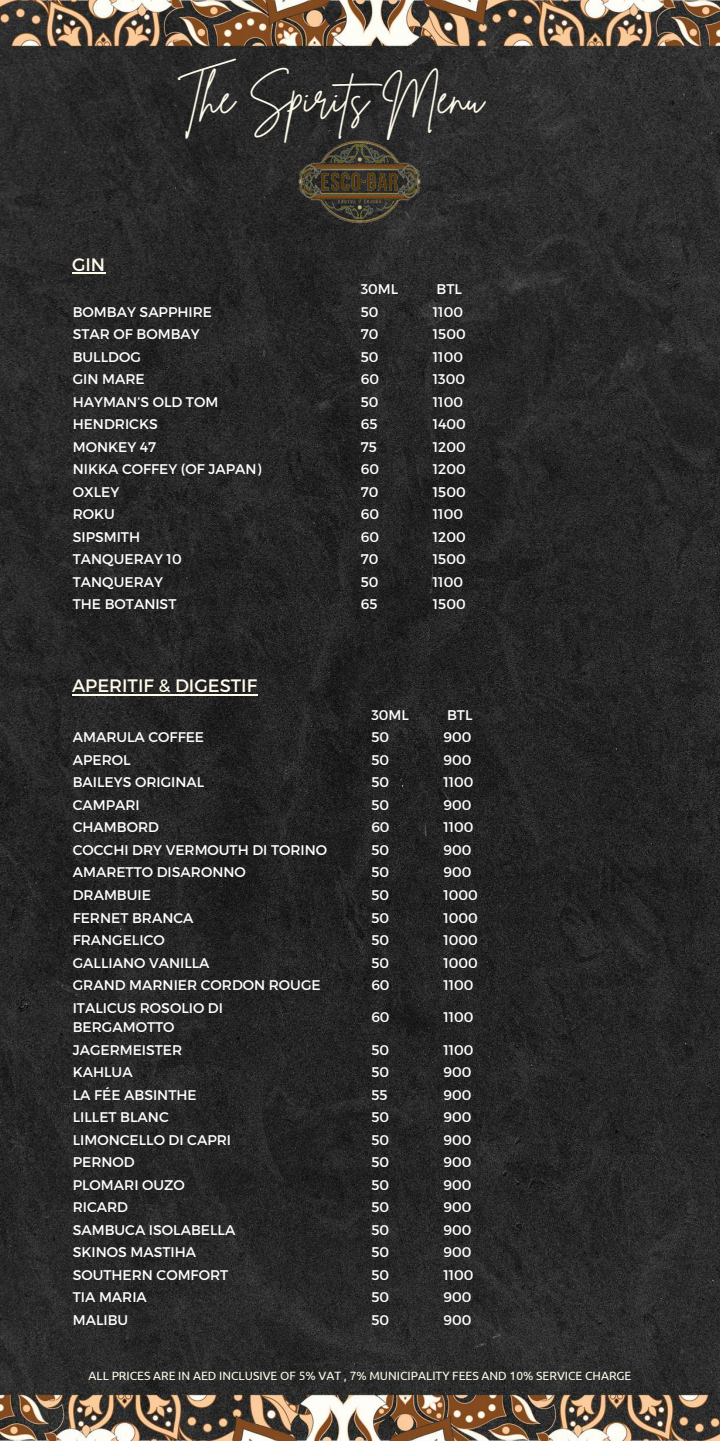
<style>
.page{position:relative;width:720px;height:1441px;background:#fff}
.page>*{position:absolute;margin:0;border:0;box-sizing:border-box;transform-origin:0 0}
.t1{font:44.8px "Brittany Signature";color:#fffbea}
.t2{font:18px "Montserrat";color:#fffbea}
.t3{font:14px/19.5px "Montserrat";color:#fff}
.t4{font:12px "Ubuntu";color:#fffbea}
</style>
<div class="page">
<img style="left:0;top:0;width:720px;height:1440px">
<img style="left:288px;top:125px;width:144px;height:112px">
<hr style="left:72px;top:693px;width:185px;height:2px;background:#fffbea">
<hr style="left:72px;top:272px;width:33px;height:2px;background:#fffbea">
<p class="t2" style="left:72px;top:253px;width:35px">GIN</p>
<h1 class="t1" style="left:178px;top:68px;width:307px">The Spirits Menu</h1>
<p class="t3" style="left:361px;top:278px;width:39px">30ML</p>
<p class="t3" style="left:436px;top:278px;width:27px">BTL</p>
<p class="t3" style="left:73px;top:301px;width:141px">BOMBAY SAPPHIRE</p>
<p class="t3" style="left:361px;top:301px;width:19px">50</p>
<p class="t3" style="left:433px;top:301px;width:32px">1100</p>
<p class="t3" style="left:73px;top:323px;width:129px">STAR OF BOMBAY</p>
<p class="t3" style="left:361px;top:323px;width:19px">70</p>
<p class="t3" style="left:433px;top:323px;width:34px">1500</p>
<p class="t3" style="left:73px;top:346px;width:70px">BULLDOG</p>
<p class="t3" style="left:361px;top:346px;width:19px">50</p>
<p class="t3" style="left:433px;top:346px;width:32px">1100</p>
<p class="t3" style="left:73px;top:368px;width:73px">GIN MARE</p>
<p class="t3" style="left:361px;top:368px;width:20px">60</p>
<p class="t3" style="left:433px;top:368px;width:34px">1300</p>
<p class="t3" style="left:73px;top:391px;width:147px">HAYMAN’S OLD TOM</p>
<p class="t3" style="left:361px;top:391px;width:19px">50</p>
<p class="t3" style="left:433px;top:391px;width:32px">1100</p>
<p class="t3" style="left:73px;top:413px;width:87px">HENDRICKS</p>
<p class="t3" style="left:361px;top:413px;width:18px">65</p>
<p class="t3" style="left:433px;top:413px;width:35px">1400</p>
<p class="t3" style="left:73px;top:436px;width:85px">MONKEY 47</p>
<p class="t3" style="left:361px;top:436px;width:18px">75</p>
<p class="t3" style="left:433px;top:436px;width:34px">1200</p>
<p class="t3" style="left:73px;top:458px;width:190px">NIKKA COFFEY (OF JAPAN)</p>
<p class="t3" style="left:361px;top:458px;width:20px">60</p>
<p class="t3" style="left:433px;top:458px;width:34px">1200</p>
<p class="t3" style="left:73px;top:481px;width:48px">OXLEY</p>
<p class="t3" style="left:361px;top:481px;width:19px">70</p>
<p class="t3" style="left:433px;top:481px;width:34px">1500</p>
<p class="t3" style="left:73px;top:503px;width:44px">ROKU</p>
<p class="t3" style="left:361px;top:503px;width:20px">60</p>
<p class="t3" style="left:433px;top:503px;width:32px">1100</p>
<p class="t3" style="left:73px;top:526px;width:69px">SIPSMITH</p>
<p class="t3" style="left:361px;top:526px;width:20px">60</p>
<p class="t3" style="left:433px;top:526px;width:34px">1200</p>
<p class="t3" style="left:73px;top:548px;width:110px">TANQUERAY 10</p>
<p class="t3" style="left:361px;top:548px;width:19px">70</p>
<p class="t3" style="left:433px;top:548px;width:34px">1500</p>
<p class="t3" style="left:73px;top:571px;width:92px">TANQUERAY</p>
<p class="t3" style="left:361px;top:571px;width:19px">50</p>
<p class="t3" style="left:433px;top:571px;width:32px">1100</p>
<p class="t3" style="left:73px;top:593px;width:105px">THE BOTANIST</p>
<p class="t3" style="left:361px;top:593px;width:18px">65</p>
<p class="t3" style="left:433px;top:593px;width:34px">1500</p>
<p class="t2" style="left:72px;top:674px;width:187px">APERITIF &amp; DIGESTIF</p>
<p class="t3" style="left:371px;top:704px;width:39px">30ML</p>
<p class="t3" style="left:447px;top:704px;width:27px">BTL</p>
<p class="t3" style="left:73px;top:726px;width:133px">AMARULA COFFEE</p>
<p class="t3" style="left:371px;top:726px;width:19px">50</p>
<p class="t3" style="left:443px;top:726px;width:29px">900</p>
<p class="t3" style="left:73px;top:749px;width:59px">APEROL</p>
<p class="t3" style="left:371px;top:749px;width:19px">50</p>
<p class="t3" style="left:443px;top:749px;width:29px">900</p>
<p class="t3" style="left:73px;top:771px;width:133px">BAILEYS ORIGINAL</p>
<p class="t3" style="left:371px;top:771px;width:19px">50</p>
<p class="t3" style="left:443px;top:771px;width:32px">1100</p>
<p class="t3" style="left:73px;top:794px;width:69px">CAMPARI</p>
<p class="t3" style="left:371px;top:794px;width:19px">50</p>
<p class="t3" style="left:443px;top:794px;width:29px">900</p>
<p class="t3" style="left:73px;top:816px;width:88px">CHAMBORD</p>
<p class="t3" style="left:371px;top:816px;width:20px">60</p>
<p class="t3" style="left:443px;top:816px;width:32px">1100</p>
<p class="t3" style="left:73px;top:839px;width:256px">COCCHI DRY VERMOUTH DI TORINO</p>
<p class="t3" style="left:371px;top:839px;width:19px">50</p>
<p class="t3" style="left:443px;top:839px;width:29px">900</p>
<p class="t3" style="left:73px;top:861px;width:175px">AMARETTO DISARONNO</p>
<p class="t3" style="left:371px;top:861px;width:19px">50</p>
<p class="t3" style="left:443px;top:861px;width:29px">900</p>
<p class="t3" style="left:73px;top:884px;width:80px">DRAMBUIE</p>
<p class="t3" style="left:371px;top:884px;width:19px">50</p>
<p class="t3" style="left:443px;top:884px;width:36px">1000</p>
<p class="t3" style="left:73px;top:906px;width:122px">FERNET BRANCA</p>
<p class="t3" style="left:371px;top:906px;width:19px">50</p>
<p class="t3" style="left:443px;top:906px;width:36px">1000</p>
<p class="t3" style="left:73px;top:929px;width:94px">FRANGELICO</p>
<p class="t3" style="left:371px;top:929px;width:19px">50</p>
<p class="t3" style="left:443px;top:929px;width:36px">1000</p>
<p class="t3" style="left:73px;top:951px;width:138px">GALLIANO VANILLA</p>
<p class="t3" style="left:371px;top:951px;width:19px">50</p>
<p class="t3" style="left:443px;top:951px;width:36px">1000</p>
<p class="t3" style="left:73px;top:974px;width:249px">GRAND MARNIER CORDON ROUGE</p>
<p class="t3" style="left:371px;top:974px;width:20px">60</p>
<p class="t3" style="left:443px;top:974px;width:32px">1100</p>
<p class="t3" style="left:73px;top:996px;width:152px">ITALICUS ROSOLIO DI<br>BERGAMOTTO</p>
<p class="t3" style="left:371px;top:1006px;width:20px">60</p>
<p class="t3" style="left:443px;top:1006px;width:32px">1100</p>
<p class="t3" style="left:73px;top:1038px;width:111px">JAGERMEISTER</p>
<p class="t3" style="left:371px;top:1038px;width:19px">50</p>
<p class="t3" style="left:443px;top:1038px;width:32px">1100</p>
<p class="t3" style="left:73px;top:1061px;width:61px">KAHLUA</p>
<p class="t3" style="left:371px;top:1061px;width:19px">50</p>
<p class="t3" style="left:443px;top:1061px;width:29px">900</p>
<p class="t3" style="left:73px;top:1083px;width:125px">LA FÉE ABSINTHE</p>
<p class="t3" style="left:371px;top:1083px;width:18px">55</p>
<p class="t3" style="left:443px;top:1083px;width:29px">900</p>
<p class="t3" style="left:73px;top:1106px;width:98px">LILLET BLANC</p>
<p class="t3" style="left:371px;top:1106px;width:19px">50</p>
<p class="t3" style="left:443px;top:1106px;width:29px">900</p>
<p class="t3" style="left:73px;top:1128px;width:160px">LIMONCELLO DI CAPRI</p>
<p class="t3" style="left:371px;top:1128px;width:19px">50</p>
<p class="t3" style="left:443px;top:1128px;width:29px">900</p>
<p class="t3" style="left:73px;top:1151px;width:63px">PERNOD</p>
<p class="t3" style="left:371px;top:1151px;width:19px">50</p>
<p class="t3" style="left:443px;top:1151px;width:29px">900</p>
<p class="t3" style="left:73px;top:1173px;width:114px">PLOMARI OUZO</p>
<p class="t3" style="left:371px;top:1173px;width:19px">50</p>
<p class="t3" style="left:443px;top:1173px;width:29px">900</p>
<p class="t3" style="left:73px;top:1196px;width:57px">RICARD</p>
<p class="t3" style="left:371px;top:1196px;width:19px">50</p>
<p class="t3" style="left:443px;top:1196px;width:29px">900</p>
<p class="t3" style="left:73px;top:1218px;width:164px">SAMBUCA ISOLABELLA</p>
<p class="t3" style="left:371px;top:1218px;width:19px">50</p>
<p class="t3" style="left:443px;top:1218px;width:29px">900</p>
<p class="t3" style="left:73px;top:1241px;width:125px">SKINOS MASTIHA</p>
<p class="t3" style="left:371px;top:1241px;width:19px">50</p>
<p class="t3" style="left:443px;top:1241px;width:29px">900</p>
<p class="t3" style="left:73px;top:1263px;width:157px">SOUTHERN COMFORT</p>
<p class="t3" style="left:371px;top:1263px;width:19px">50</p>
<p class="t3" style="left:443px;top:1263px;width:32px">1100</p>
<p class="t3" style="left:73px;top:1286px;width:76px">TIA MARIA</p>
<p class="t3" style="left:371px;top:1286px;width:19px">50</p>
<p class="t3" style="left:443px;top:1286px;width:29px">900</p>
<p class="t3" style="left:73px;top:1308px;width:57px">MALIBU</p>
<p class="t3" style="left:371px;top:1308px;width:19px">50</p>
<p class="t3" style="left:443px;top:1308px;width:29px">900</p>
<p class="t4" style="left:88px;top:1368px;width:545px">ALL PRICES ARE IN AED INCLUSIVE OF 5% VAT , 7% MUNICIPALITY FEES AND 10% SERVICE CHARGE</p>
</div>
